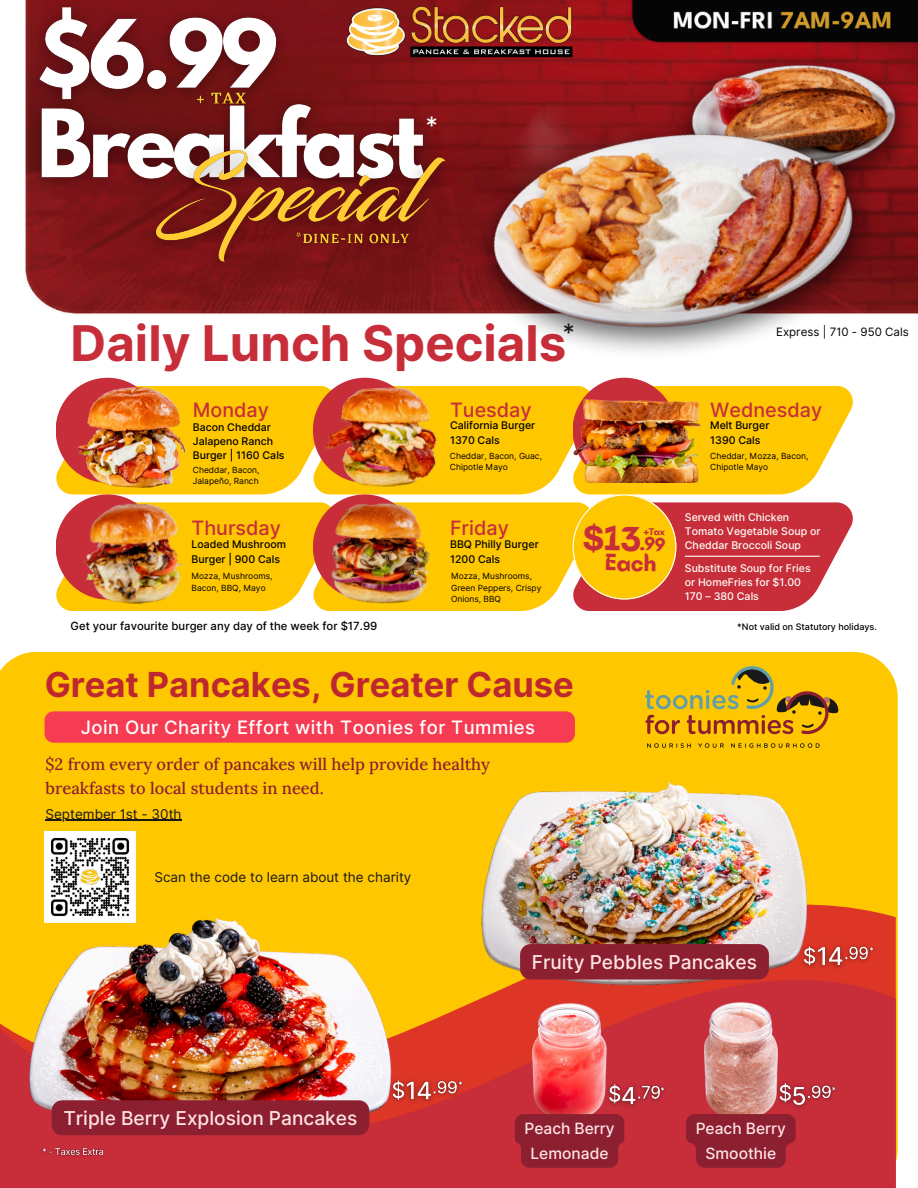
<style>
.page{position:relative;width:918px;height:1188px;background:#fff}
.page>*{position:absolute;margin:0;border:0;box-sizing:border-box;transform-origin:0 0}
.t1{font:700 49.2px "Inter";color:#c72e3a}
.t2{font:700 34.5px "Inter";color:#bb1f32}
.t3{font:700 24.15px "Batangas";color:#c72e3a}
.t4{font:500 24px "Inter";color:#fff}
.t5{font:500 24px "Inter";color:#1a1818}
.t6{font:500 19.8px "Inter";color:#c72e3a}
.t7{font:500 19.2px "Inter";color:#ffe3e5}
.t8{font:500 18.45px "Inter";letter-spacing:.025em;color:#fff}
.t9{font:500 16.5px/24.8px "Lora";color:#8c1f30}
.t10{font:500 15.6px/24.6px "Inter";color:#ffe3e5;text-align:center}
.t11{font:13.5px "Inter";color:#1a1818}
.t12{font:11.55px "Inter";color:#000}
.t13{font:500 11.25px "Inter";color:#000}
.t14{font:500 10.65px/14.1px "Inter";color:#000}
.t15{font:500 10.65px/14.1px "Inter";color:#fffdf8}
.t16{font:700 10.05px "Batangas";color:#c72e3a}
.t17{font:500 9px "Inter";color:#000}
.t18{font:8.4px/11.2px "Inter";color:#000}
</style>
<div class="page">
<img style="left:25px;top:0;width:893px;height:386px">
<div style="left:0;top:652px;width:898px;height:510px;background:#ffc700"></div>
<svg style="left:0;top:888px;width:896px;height:74px;background:#f9b007"></svg>
<svg style="left:0;top:962px;width:896px;height:226px;background:#cd3933"></svg>
<img style="left:24px;top:910px;width:373px;height:224px">
<div style="left:56px;top:378px;width:103px;height:105px;background:#c72e3a;border-radius:50%"></div>
<div style="left:313px;top:378px;width:104px;height:105px;background:#c72e3a;border-radius:50%"></div>
<img style="left:651px;top:15px;width:267px;height:18px">
<img style="left:446px;top:33px;width:472px;height:353px">
<img style="left:480px;top:49px;width:363px;height:252px">
<img style="left:25px;top:0;width:425px;height:206px">
<img style="left:131px;top:127px;width:339px;height:162px">
<img style="left:292px;top:226px;width:123px;height:26px">
<img style="left:190px;top:85px;width:63px;height:29px">
<img style="left:345px;top:0;width:228px;height:68px">
<svg style="left:647px;top:743px;width:44px;height:5px"></svg>
<svg style="left:698px;top:743px;width:26px;height:5px"></svg>
<svg style="left:731px;top:743px;width:89px;height:5px"></svg>
<svg style="left:645px;top:666px;width:194px;height:68px;background:#d9a812"></svg>
<img style="left:45px;top:832px;width:91px;height:91px">
<img style="left:466px;top:778px;width:349px;height:224px">
<img style="left:533px;top:1003px;width:74px;height:111px">
<img style="left:704px;top:1003px;width:73px;height:111px">
<div style="left:45px;top:711px;width:530px;height:32px;background:#f63c53;border-radius:9px"></div>
<div style="left:520px;top:944px;width:249px;height:35px;background:#8c1f30;border-radius:11px"></div>
<img style="left:795px;top:938px;width:14px;height:37px">
<img style="left:809px;top:938px;width:43px;height:38px">
<img style="left:838px;top:940px;width:39px;height:28px">
<svg style="left:865px;top:943px;width:13px;height:13px"></svg>
<div style="left:52px;top:1100px;width:317px;height:35px;background:#8c1f30;border-radius:10px"></div>
<img style="left:383px;top:1073px;width:15px;height:36px">
<img style="left:398px;top:1072px;width:43px;height:38px">
<img style="left:427px;top:1074px;width:38px;height:29px">
<svg style="left:454px;top:1077px;width:13px;height:13px"></svg>
<svg style="left:515px;top:1114px;width:109px;height:54px;background:#8f1f30"></svg>
<img style="left:611px;top:1077px;width:36px;height:39px">
<img style="left:600px;top:1076px;width:29px;height:38px">
<img style="left:630px;top:1079px;width:38px;height:29px">
<svg style="left:657px;top:1083px;width:12px;height:13px"></svg>
<svg style="left:686px;top:1114px;width:110px;height:54px;background:#912031"></svg>
<img style="left:771px;top:1075px;width:29px;height:38px">
<img style="left:783px;top:1077px;width:33px;height:40px">
<img style="left:800px;top:1079px;width:37px;height:29px">
<svg style="left:828px;top:1082px;width:12px;height:13px"></svg>
<img style="left:39px;top:1145px;width:68px;height:16px">
<hr style="left:45px;top:820px;width:137px;height:1px;background:#1a1818">
<img style="left:56px;top:386px;width:797px;height:225px">
<h6 class="t4" style="left:426px;top:111px;width:14px">*</h6>
<p class="t1" style="left:71px;top:314px;width:497px">Daily Lunch Specials</p>
<h6 class="t6" style="left:450px;top:398px;width:83px">Tuesday</h6>
<h3 class="t14" style="left:450px;top:418px;width:87px">California Burger</h3>
<p class="t14" style="left:450px;top:433px;width:51px">1370 Cals</p>
<p class="t5" style="left:562px;top:318px;width:14px">*</p>
<h6 class="t12" style="left:776px;top:325px;width:134px">Express | 710 - 950 Cals</h6>
<p class="t6" style="left:193px;top:397px;width:78px">Monday</p>
<p class="t6" style="left:710px;top:398px;width:113px">Wednesday</p>
<h6 class="t14" style="left:710px;top:419px;width:61px">Melt Burger</h6>
<p class="t14" style="left:710px;top:433px;width:52px">1390 Cals</p>
<p class="t14" style="left:193px;top:420px;width:93px">Bacon Cheddar<br>Jalapeno Ranch<br>Burger | 1160 Cals</p>
<p class="t18" style="left:450px;top:450px;width:94px">Cheddar, Bacon, Guac,<br>Chipotle Mayo</p>
<p class="t18" style="left:710px;top:450px;width:100px">Cheddar, Mozza, Bacon,<br>Chipotle Mayo</p>
<p class="t18" style="left:193px;top:464px;width:68px">Cheddar, Bacon,<br>Jalapeño, Ranch</p>
<h4 class="t6" style="left:192px;top:516px;width:91px">Thursday</h4>
<p class="t14" style="left:192px;top:537px;width:96px;line-height:14.9px">Loaded Mushroom<br>Burger | 900 Cals</p>
<h6 class="t6" style="left:450px;top:516px;width:60px">Friday</h6>
<h5 class="t14" style="left:450px;top:537px;width:90px">BBQ Philly Burger</h5>
<p class="t14" style="left:450px;top:552px;width:52px">1200 Cals</p>
<p class="t18" style="left:192px;top:571px;width:83px">Mozza, Mushrooms,<br>Bacon, BBQ, Mayo</p>
<p class="t18" style="left:451px;top:571px;width:92px">Mozza, Mushrooms,<br>Green Peppers, Crispy<br>Onions, BBQ</p>
<h4 class="t13" style="left:71px;top:620px;width:308px">Get your favourite burger any day of the week for $17.99</h4>
<h2 class="t2" style="left:45px;top:664px;width:531px">Great Pancakes, Greater Cause</h2>
<p class="t8" style="left:81px;top:716px;width:456px">Join Our Charity Effort with Toonies for Tummies</p>
<p class="t9" style="left:45px;top:751px;width:446px">$2 from every order of pancakes will help provide healthy breakfasts to local students in need.</p>
<p class="t11" style="left:45px;top:806px;width:138px">September 1st - 30th</p>
<p class="t11" style="left:154px;top:869px;width:259px">Scan the code to learn about the charity</p>
<p class="t16" style="left:644px;top:525px;width:23px;rotate:1deg">+Tax</p>
<p class="t3" style="left:605px;top:548px;width:53px;rotate:1deg">Each</p>
<h6 class="t15" style="left:685px;top:510px;width:137px">Served with Chicken<br>Tomato Vegetable Soup or<br>Cheddar Broccoli Soup</h6>
<p class="t15" style="left:685px;top:561px;width:127px">Substitute Soup for Fries or HomeFries for $1.00</p>
<p class="t15" style="left:685px;top:589px;width:76px">170 – 380 Cals</p>
<p class="t17" style="left:737px;top:621px;width:141px">*Not valid on Statutory holidays.</p>
<p class="t7" style="left:63px;top:1106px;width:296px">Triple Berry Explosion Pancakes</p>
<p class="t7" style="left:532px;top:950px;width:227px">Fruity Pebbles Pancakes</p>
<p class="t10" style="left:524px;top:1116px;width:92px">Peach Berry<br>Lemonade</p>
<p class="t10" style="left:696px;top:1116px;width:92px">Peach Berry<br>Smoothie</p>
</div>
